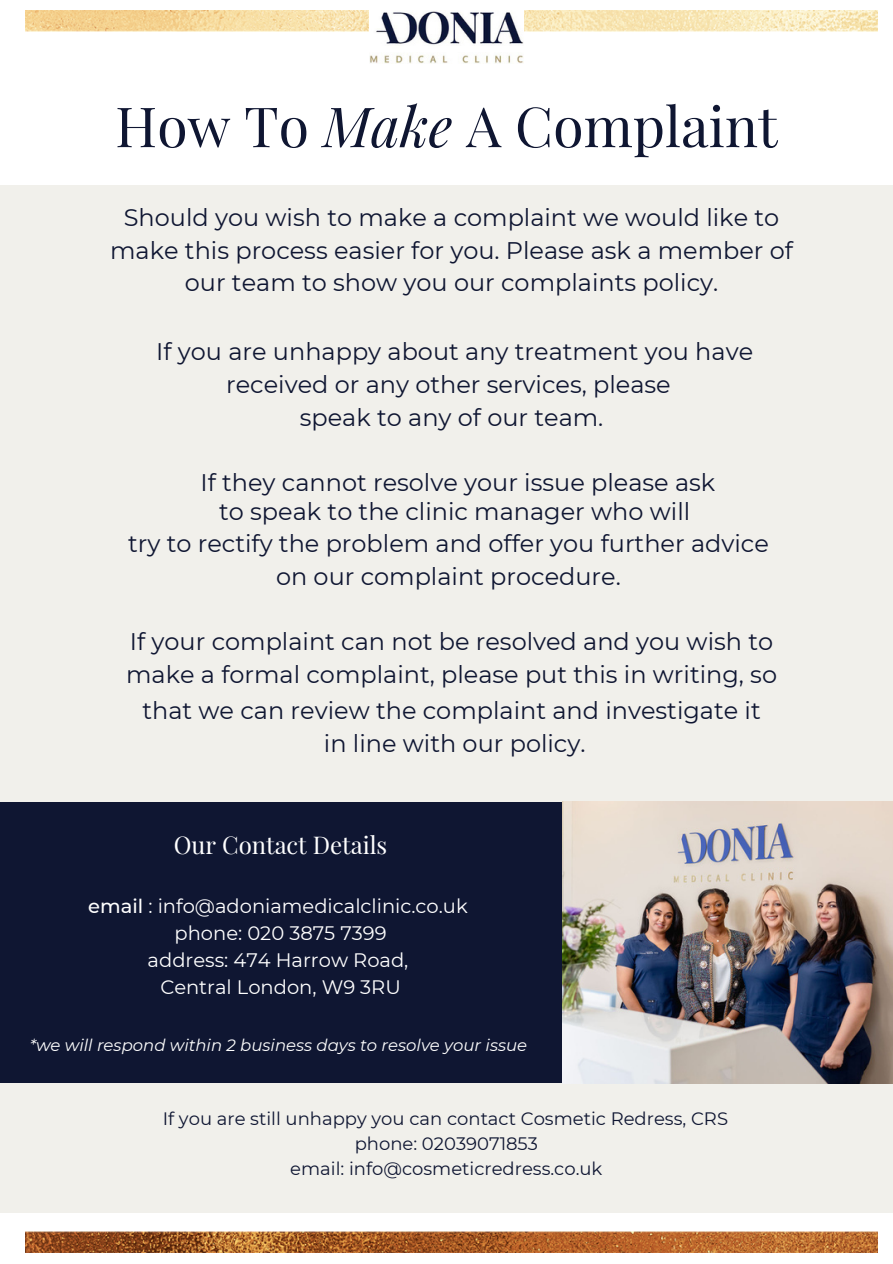
<style>
.page{position:relative;width:893px;height:1264px;background:#fff}
.page>*{position:absolute;margin:0;border:0;box-sizing:border-box;transform-origin:0 0}
.t1{font:55.5px "Playfair Display";color:#0f1632}
.t2{font:24px/32.5px "Montserrat";color:#0f1632;text-align:center}
.t3{font:24px "Playfair Display";color:#fff}
.t4{font:19.5px/27px "Montserrat";color:#fff;text-align:center}
.t5{font:18px/24.8px "Montserrat";color:#0f1632;text-align:center}
.t6{font:italic 16.5px "Montserrat";color:#fff}
.s1{font-style:italic}
.s2{font-weight:500}
</style>
<div class="page">
<img style="left:26px;top:11px;width:851px;height:1240px">
<img style="left:369px;top:11px;width:154px;height:52px">
<div style="left:0;top:801px;width:892px;height:282px;background:#0f1632"></div>
<div style="left:0;top:185px;width:892px;height:616px;background:#f1f0eb"></div>
<div style="left:0;top:1083px;width:892px;height:129px;background:#f1f0eb"></div>
<img style="left:562px;top:801px;width:330px;height:282px">
<h1 class="t1" style="left:115px;top:87px;width:663px">How To <span class="s1">Make</span> A Complaint</h1>
<p class="t2" style="left:110px;top:201px;width:684px">Should you wish to make a complaint we would like to make this process easier for you. Please ask a member of our team to show you our complaints policy.</p>
<p class="t2" style="left:156px;top:335px;width:598px">If you are unhappy about any treatment you have received or any other services, please<br>speak to any of our team.</p>
<p class="t2" style="left:200px;top:468px;width:516px;line-height:28.8px">If they cannot resolve your issue please ask to speak to the clinic manager who will</p>
<p class="t2" style="left:128px;top:527px;width:642px">try to rectify the problem and offer you further advice on our complaint procedure.</p>
<p class="t2" style="left:126px;top:625px;width:652px;text-align:left">If your complaint can not be resolved and you wish to make a formal complaint, please put this in writing, so</p>
<p class="t2" style="left:142px;top:694px;width:620px">that we can review the complaint and investigate it in line with our policy.</p>
<p class="t3" style="left:174px;top:827px;width:215px">Our Contact Details</p>
<p class="t4" style="left:88px;top:892px;width:381px"><span class="s2">email</span> : info@adoniamedicalclinic.co.uk phone: 020 3875 7399<br>address: 474 Harrow Road,<br>Central London, W9 3RU</p>
<p class="t6" style="left:30px;top:1034px;width:499px">*we will respond within 2 business days to resolve your issue</p>
<p class="t5" style="left:163px;top:1106px;width:566px">If you are still unhappy you can contact Cosmetic Redress, CRS phone: 02039071853<br>email: info@cosmeticredress.co.uk</p>
</div>
